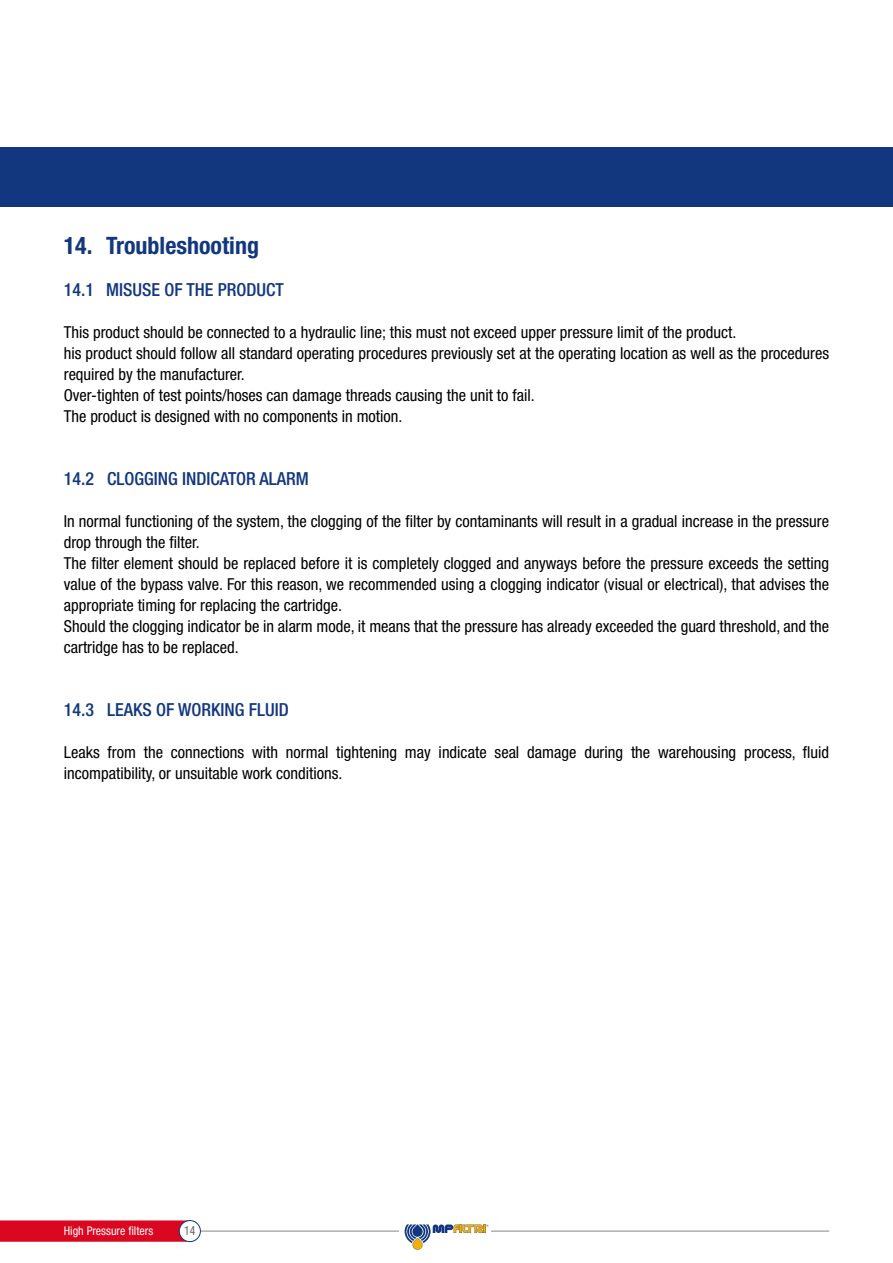
<style>
.page{position:relative;width:893px;height:1263px;background:#fff}
.page>*{position:absolute;margin:0;border:0;box-sizing:border-box;transform-origin:0 0}
.t1{font:700 condensed 24px "Helvetica Neue LT Std";color:#12377f}
.t2{font:500 condensed 18px "Helvetica Neue LT Std";color:#12377f}
.t3{font:condensed 16.5px/21px "Helvetica Neue LT Std";color:#000}
.t4{font:condensed 12.75px "Helvetica Neue LT Std";color:#636362;scale:.92 1}
.t5{font:condensed 12px "Helvetica Neue LT Std";color:#fff}
</style>
<div class="page">
<hr style="left:200px;top:1231px;width:629px;height:1px;background:#878786">
<svg style="left:0;top:1220px;width:195px;height:22px;background:#db0e26"></svg>
<div style="left:179px;top:1220px;width:21px;height:21px;background:#fff;border-radius:50%"></div>
<div style="left:179px;top:1220px;width:21px;height:22px;border:1px solid #12377f;border-radius:50%"></div>
<div style="left:399px;top:1228px;width:92px;height:6px;background:#fff"></div>
<svg style="left:405px;top:1224px;width:83px;height:26px"></svg>
<div style="left:0;top:147px;width:893px;height:59px;background:#12377f"></div>
<h1 class="t1" style="left:64px;top:231px;width:197px">14. Troubleshooting</h1>
<p class="t2" style="left:64px;top:279px;width:222px">14.1 MISUSE OF THE PRODUCT</p>
<p class="t3" style="left:64px;top:322px;width:767px">This product should be connected to a hydraulic line; this must not exceed upper pressure limit of the product.<br>his product should follow all standard operating procedures previously set at the operating location as well as the procedures required by the manufacturer.<br>Over-tighten of test points/hoses can damage threads causing the unit to fail.<br>The product is designed with no components in motion.</p>
<p class="t2" style="left:64px;top:468px;width:246px">14.2 CLOGGING INDICATOR ALARM</p>
<p class="t3" style="left:64px;top:511px;width:767px">In normal functioning of the system, the clogging of the filter by contaminants will result in a gradual increase in the pressure drop through the filter.<br>The filter element should be replaced before it is completely clogged and anyways before the pressure exceeds the setting value of the bypass valve. For this reason, we recommended using a clogging indicator (visual or electrical), that advises the appropriate timing for replacing the cartridge.<br>Should the clogging indicator be in alarm mode, it means that the pressure has already exceeded the guard threshold, and the cartridge has to be replaced.</p>
<p class="t2" style="left:64px;top:699px;width:227px">14.3 LEAKS OF WORKING FLUID</p>
<p class="t3" style="left:64px;top:742px;width:767px">Leaks from the connections with normal tightening may indicate seal damage during the warehousing process, fluid incompatibility, or unsuitable work conditions.</p>
<p class="t5" style="left:64px;top:1223px;width:91px">High Pressure filters</p>
<p class="t4" style="left:184px;top:1223px;width:14px">14</p>
</div>
